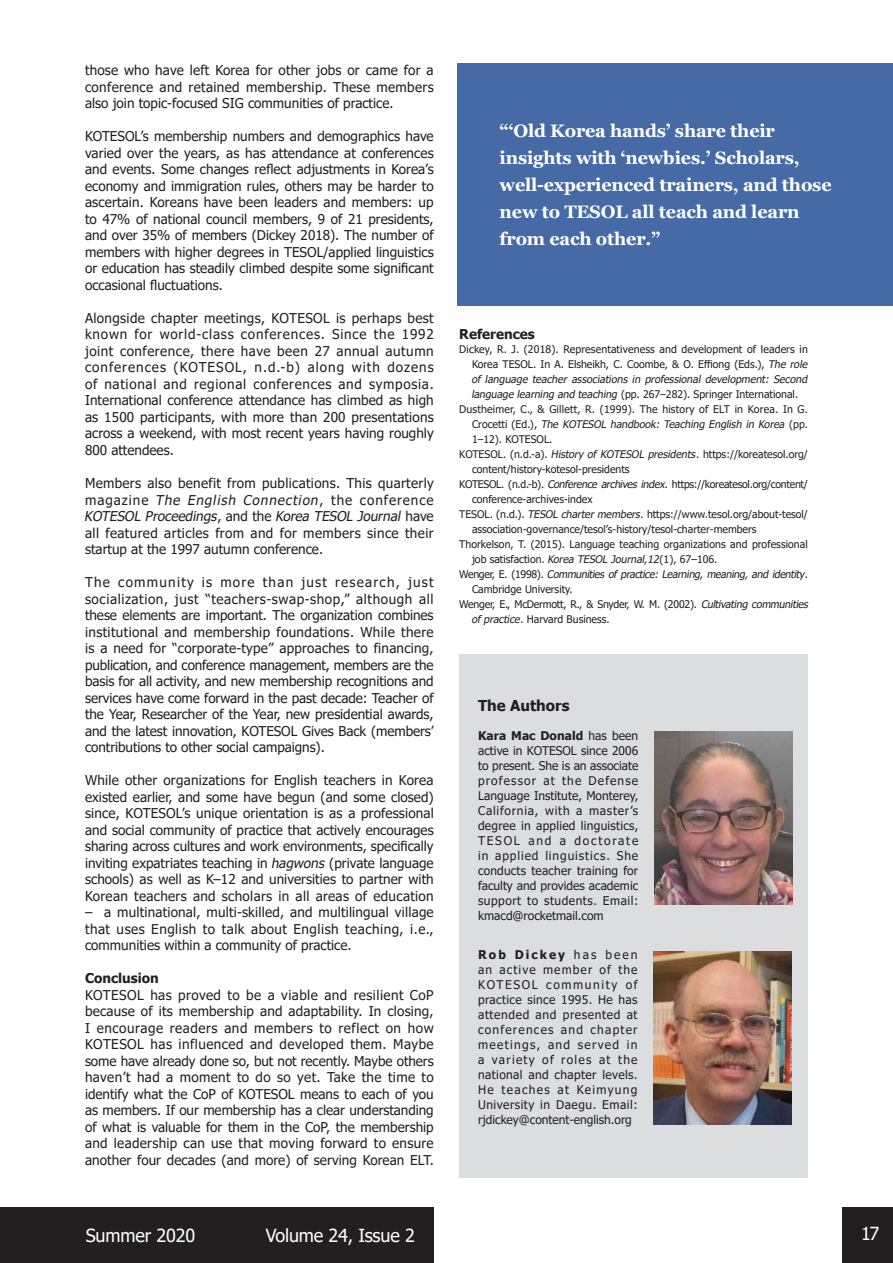
<style>
.page{position:relative;width:893px;height:1263px;background:#fff}
.page>*{position:absolute;margin:0;border:0;box-sizing:border-box;transform-origin:0 0}
.t1{font:700 18px/27px "Georgia";letter-spacing:-.01em;color:#fff}
.t2{font:18px "Tahoma";letter-spacing:-.01em;color:#fff}
.t3{font:700 15px "Tahoma";color:#231f20}
.t4{font:13.5px/16.5px "Tahoma";color:#231f20;text-align:justify}
.t5{font:700 13.5px "Tahoma";color:#231f20}
.t6{font:12px/15px "Tahoma";color:#231f20;text-align:justify}
.t7{font:10.5px "Tahoma";color:#231f20}
.t8{font:italic 10.5px "Tahoma";color:#231f20}
.t9{font:10.5px "Tahoma";letter-spacing:-.025em;color:#231f20}
.t10{font:10.5px "Tahoma";letter-spacing:-.02em;color:#231f20}
.s1{font-style:italic}
.s2{font-style:normal}
.s3{font-weight:700}
</style>
<div class="page">
<div style="left:842px;top:1208px;width:51px;height:55px;background:#231f20"></div>
<div style="left:0;top:1208px;width:434px;height:55px;background:#231f20"></div>
<div style="left:459px;top:655px;width:349px;height:523px;background:#dcdddf"></div>
<img style="left:654px;top:951px;width:138px;height:173px">
<img style="left:654px;top:732px;width:138px;height:173px">
<div style="left:457px;top:64px;width:436px;height:242px;background:#456aa6"></div>
<p class="t4" style="left:85px;top:63px;width:350px">those who have left Korea for other jobs or came for a conference and retained membership. These members also join topic-focused SIG communities of practice.</p>
<p class="t4" style="left:85px;top:129px;width:350px">KOTESOL’s membership numbers and demographics have varied over the years, as has attendance at conferences and events. Some changes reflect adjustments in Korea’s economy and immigration rules, others may be harder to ascertain. Koreans have been leaders and members: up to 47% of national council members, 9 of 21 presidents, and over 35% of members (Dickey 2018). The number of members with higher degrees in TESOL/applied linguistics or education has steadily climbed despite some significant occasional fluctuations.</p>
<p class="t4" style="left:85px;top:311px;width:350px">Alongside chapter meetings, KOTESOL is perhaps best known for world-class conferences. Since the 1992 joint conference, there have been 27 annual autumn conferences (KOTESOL, n.d.-b) along with dozens of national and regional conferences and symposia.<br>International conference attendance has climbed as high as 1500 participants, with more than 200 presentations across a weekend, with most recent years having roughly 800 attendees.</p>
<p class="t4" style="left:84px;top:476px;width:351px">Members also benefit from publications. This quarterly magazine <span class="s1">The English Connection</span>, the conference <span class="s1">KOTESOL Proceedings</span>, a n d t h e <span class="s1">Korea TESOL Journal</span> h a v e all featured articles from and for members since their startup at the 1997 autumn conference.</p>
<p class="t4" style="left:85px;top:575px;width:350px">The community is more than just research, just socialization, just “teachers-swap-shop,” although all these elements are important. The organization combines institutional and membership foundations. While there is a need for “corporate-type” approaches to financing, publication, and conference management, members are the basis for all activity, and new membership recognitions and services have come forward in the past decade: Teacher of the Year, Researcher of the Year, new presidential awards, and the latest innovation, KOTESOL Gives Back (members’ contributions to other social campaigns).</p>
<p class="t4" style="left:85px;top:773px;width:350px">While other organizations for English teachers in Korea existed earlier, and some have begun (and some closed) since, KOTESOL’s unique orientation is as a professional and social community of practice that actively encourages sharing across cultures and work environments, specifically inviting expatriates teaching in <span class="s1">hagwons</span> (private language schools) as well as K–12 and universities to partner with Korean teachers and scholars in all areas of education</p>
<p class="t4" style="left:85px;top:905px;width:350px">– a multinational, multi-skilled, and multilingual village that uses English to talk about English teaching, i.e., communities within a community of practice.</p>
<p class="t5" style="left:85px;top:969px;width:75px">Conclusion</p>
<p class="t4" style="left:85px;top:987px;width:350px">KOTESOL has proved to be a viable and resilient CoP because of its membership and adaptability. In closing, I encourage readers and members to reflect on how KOTESOL has influenced and developed them. Maybe some have already done so, but not recently. Maybe others haven’t had a moment to do so yet. Take the time to identify what the CoP of KOTESOL means to each of you as members. If our membership has a clear understanding of what is valuable for them in the CoP, the membership and leadership can use that moving forward to ensure another four decades (and more) of serving Korean ELT.</p>
<h1 class="t1" style="left:500px;top:118px;width:333px">“‘Old Korea hands’ share their insights with ‘newbies.’ Scholars, well-experienced trainers, and those new to TESOL all teach and learn from each other.”</h1>
<p class="t5" style="left:459px;top:325px;width:77px">References</p>
<p class="t7" style="left:459px;top:342px;width:350px">Dickey, R. J. (2018). Representativeness and development of leaders in</p>
<p class="t7" style="left:472px;top:357px;width:339px">Korea TESOL. In A. Elsheikh, C. Coombe, &amp; O. Effiong (Eds.), <span class="s1">The role</span></p>
<p class="t8" style="left:471px;top:372px;width:340px">of language teacher associations in professional development: Second</p>
<p class="t7" style="left:471px;top:387px;width:328px"><span class="s1">language learning and teaching</span> (pp. 267–282). Springer International.</p>
<p class="t7" style="left:459px;top:402px;width:350px">Dustheimer, C., &amp; Gillett, R. (1999). The history of ELT in Korea. In G.</p>
<p class="t8" style="left:472px;top:417px;width:337px"><span class="s2">C r o c e tt i ( E d . ) ,</span> The KOTESOL handbook: Teaching English in Korea <span class="s2">( p p .</span></p>
<p class="t7" style="left:472px;top:432px;width:82px">1–12). KOTESOL.</p>
<p class="t7" style="left:459px;top:447px;width:350px">KOTESOL. (n.d.-a). <span class="s1">History of KOTESOL presidents</span>. https://koreatesol.org/</p>
<p class="t7" style="left:472px;top:462px;width:159px">content/history-kotesol-presidents</p>
<p class="t9" style="left:459px;top:477px;width:350px">KOTESOL. (n.d.-b). <span class="s1">Conference archives index</span>. https://koreatesol.org/content/</p>
<p class="t7" style="left:472px;top:492px;width:122px">conference-archives-index</p>
<p class="t7" style="left:459px;top:507px;width:350px">TESOL. (n.d.). <span class="s1">TESOL chartermembers</span>. https://www.tesol.org/about-tesol/</p>
<p class="t7" style="left:472px;top:522px;width:286px">association-governance/tesol’s-history/tesol-charter-members</p>
<p class="t7" style="left:459px;top:537px;width:350px">Thorkelson, T. (2015). Language teaching organizations and professional</p>
<p class="t7" style="left:472px;top:552px;width:247px">job satisfaction. <span class="s1">Korea TESOL Journal,12</span>(1), 67–106.</p>
<p class="t8" style="left:459px;top:567px;width:350px"><span class="s2">We n g e r, E . ( 1 9 9 8 ) .</span> Communities of practice: Learning, meaning, and identity<span class="s2">.</span></p>
<p class="t7" style="left:472px;top:582px;width:102px">Cambridge University.</p>
<p class="t10" style="left:459px;top:597px;width:353px">Wenger, E., McDermott, R., &amp; Snyder, W. M. (2002). <span class="s1">Cultivating communities</span></p>
<p class="t7" style="left:471px;top:612px;width:140px"><span class="s1">of practice</span>. Harvard Business.</p>
<p class="t3" style="left:478px;top:695px;width:93px">The Authors</p>
<p class="t6" style="left:478px;top:729px;width:162px"><span class="s3">Kara Mac Donald</span> has been active in KOTESOL since 2006 to present. She is an associate professor at the Defense Language Institute, Monterey, California, with a master’s degree in applied linguistics, TESOL and a doctorate in applied linguistics. She conducts teacher training for faculty and provides academic support to students. Email: kmacd@rocketmail.com</p>
<p class="t6" style="left:478px;top:947px;width:161px"><span class="s3">Rob Dickey</span> has been an active member of the KOTESOL community of practice since 1995. He has attended and presented at conferences and chapter meetings, and served in a variety of roles at the national and chapter levels.<br>He teaches at Keimyung University in Daegu. Email: rjdickey@content-english.org</p>
<h1 class="t2" style="left:86px;top:1223px;width:111px">Summer 2020</h1>
<h1 class="t2" style="left:266px;top:1223px;width:151px">Volume 24, Issue 2</h1>
<h1 class="t2" style="left:861px;top:1221px;width:20px">17</h1>
</div>
